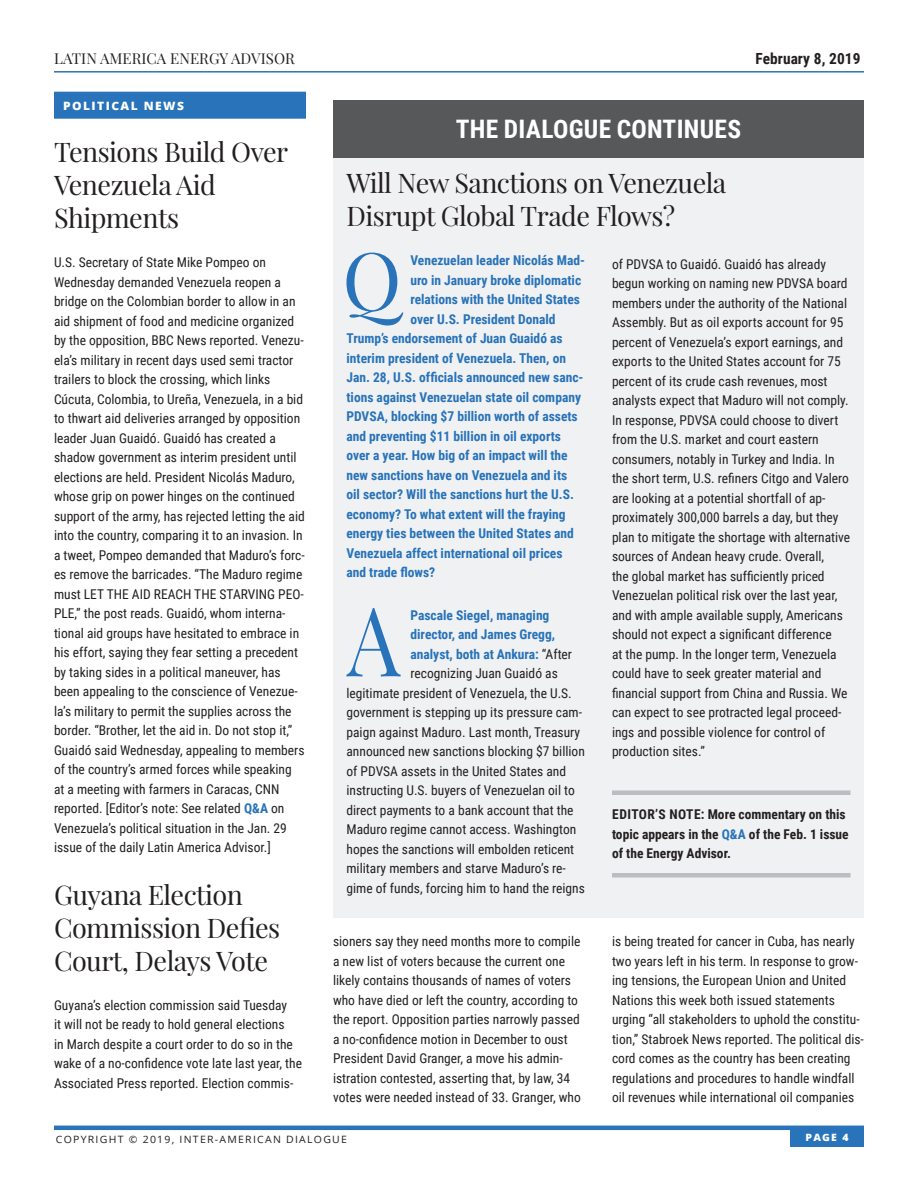
<style>
.page{position:relative;width:918px;height:1188px;background:#fff}
.page>*{position:absolute;margin:0;border:0;box-sizing:border-box;transform-origin:0 0}
.Answer_Text_-_Drop_C{font:96.15px "Playfair Display";color:#2873ba;scale:.88 1}
.Question_Text_-_Drop{font:80.1px "Playfair Display";color:#2873ba}
.Subhead_18pt{font:27px/33px "Playfair Display";letter-spacing:-.02em;color:#231f20}
.White_Section_Titles{font:700 25.5px "Roboto Condensed";letter-spacing:.01em;color:#fff}
.t1{font:700 15.3px "Roboto Condensed";letter-spacing:.005em;color:#231f20}
.t2{font:15px "Playfair Display";letter-spacing:.005em;color:#231f20}
.Answer_Text_-_Drop_C-2{font:13.5px/19.5px "Roboto Condensed";color:#231f20}
.Main_Body_Text{font:13.5px/19.5px "Roboto Condensed";color:#231f20}
.Subhead_18pt-2{font:13.5px/19.5px "Roboto Condensed";color:#231f20}
.Question_Text_-_Drop-2{font:700 13.5px "Roboto Condensed";color:#2873ba}
.Editors_Note{font:700 13.5px/19.5px "Roboto Condensed";color:#231f20}
.Answer_Text_-_Drop_C-3{font:700 13.5px "Roboto Condensed";color:#2873ba}
.Sections_-_with_Ener{font:800 11.55px "Open Sans";letter-spacing:.12em;color:#fff;scale:1.04 1}
.t3{font:10.05px "Open Sans";letter-spacing:.12em;color:#231f20;scale:1.04 1}
.t4{font:800 10.05px "Open Sans";color:#fff;scale:1.04 1}
.s1{font-weight:700;color:#2873ba}
.s2{font-weight:400;color:#231f20}
.s3{color:#2873ba}
</style>
<div class="page">
<hr style="left:54px;top:1126px;width:810px;height:4px;background:#2873ba">
<div style="left:790px;top:1129px;width:74px;height:18px;background:#2873ba"></div>
<hr style="left:54px;top:71px;width:810px;height:2px;background:#2873ba">
<div style="left:54px;top:92px;width:252px;height:27px;background:#2873ba"></div>
<div style="left:333px;top:151px;width:531px;height:767px;background:#f0f1f2"></div>
<div style="left:612px;top:790px;width:238px;height:5px;background:#bcbdc0"></div>
<div style="left:612px;top:873px;width:238px;height:5px;background:#bcbdc0"></div>
<div style="left:333px;top:100px;width:531px;height:58px;background:#57585a"></div>
<p class="t2" style="left:54px;top:49px;width:242px">LATIN AMERICA ENERGY ADVISOR</p>
<p class="t1" style="left:755px;top:47px;width:107px">February 8, 2019</p>
<p class="Sections_-_with_Ener" style="left:63px;top:97px;width:118px">POLITICAL NEWS</p>
<p class="Subhead_18pt" style="left:54px;top:135px;width:236px">Tensions Build Over<br>Venezuela Aid<br>Shipments</p>
<p class="Main_Body_Text" style="left:54px;top:252px;width:252px">U.S. Secretary of State Mike Pompeo on Wednesday demanded Venezuela reopen a bridge on the Colombian border to allow in an aid shipment of food and medicine organized by the opposition, BBC News reported. Venezu&shy;ela’s military in recent days used semi tractor trailers to block the crossing, which links Cúcuta, Colombia, to Ureña, Venezuela, in a bid to thwart aid deliveries arranged by opposition leader Juan Guaidó. Guaidó has created a shadow government as interim president until elections are held. President Nicolás Maduro, whose grip on power hinges on the continued support of the army, has rejected letting the aid into the country, comparing it to an invasion. In a tweet, Pompeo demanded that Maduro’s forc&shy;es remove the barricades. “The Maduro regime must LET THE AID REACH THE STARVING PEO-PLE,” the post reads. Guaidó, whom interna&shy;tional aid groups have hesitated to embrace in his effort, saying they fear setting a precedent by taking sides in a political maneuver, has been appealing to the conscience of Venezue&shy;la’s military to permit the supplies across the border. “Brother, let the aid in. Do not stop it,” Guaidó said Wednesday, appealing to members of the country’s armed forces while speaking at a meeting with farmers in Caracas, CNN reported. [Editor’s note: See related <span class="s1">Q&amp;A</span> on Venezuela’s political situation in the Jan. 29 issue of the daily Latin America Advisor.]</p>
<p class="Subhead_18pt" style="left:54px;top:878px;width:228px">Guyana Election<br>Commission Defies<br>Court, Delays Vote</p>
<p class="Subhead_18pt-2" style="left:54px;top:995px;width:250px">Guyana’s election commission said Tuesday<br>it will not be ready to hold general elections<br>in March despite a court order to do so in the wake of a no-confidence vote late last year, the Associated Press reported. Election commis-</p>
<p class="White_Section_Titles" style="left:456px;top:111px;width:287px">THE DIALOGUE CONTINUES</p>
<p class="Subhead_18pt" style="left:346px;top:167px;width:381px">Will New Sanctions on Venezuela<br>Disrupt Global Trade Flows?</p>
<p class="Question_Text_-_Drop" style="left:342px;top:230px;width:61px">Q</p>
<p class="Question_Text_-_Drop-2" style="left:410px;top:251px;width:176px">Venezuelan leader Nicolás Mad-</p>
<p class="Answer_Text_-_Drop_C-2" style="left:612px;top:253px;width:240px">of PDVSA to Guaidó. Guaidó has already begun working on naming new PDVSA board members under the authority of the National Assembly. But as oil exports account for 95 percent of Venezuela’s export earnings, and exports to the United States account for 75 percent of its crude cash revenues, most analysts expect that Maduro will not comply.<br>In response, PDVSA could choose to divert from the U.S. market and court eastern consumers, notably in Turkey and India. In the short term, U.S. refiners Citgo and Valero are looking at a potential shortfall of ap&shy;proximately 300,000 barrels a day, but they plan to mitigate the shortage with alternative sources of Andean heavy crude. Overall,<br>the global market has sufficiently priced Venezuelan political risk over the last year, and with ample available supply, Americans should not expect a significant difference<br>at the pump. In the longer term, Venezuela could have to seek greater material and financial support from China and Russia. We can expect to see protracted legal proceed&shy;ings and possible violence for control of production sites.”</p>
<p class="Question_Text_-_Drop-2" style="left:410px;top:271px;width:172px">uro in January broke diplomatic</p>
<p class="Question_Text_-_Drop-2" style="left:410px;top:290px;width:171px">relations with the United States</p>
<p class="Question_Text_-_Drop-2" style="left:410px;top:310px;width:147px">over U.S. President Donald</p>
<p class="Question_Text_-_Drop-2" style="left:346px;top:329px;width:218px">Trump’s endorsement of Juan Guaidó as</p>
<p class="Question_Text_-_Drop-2" style="left:346px;top:349px;width:221px">interim president of Venezuela. Then, on</p>
<p class="Question_Text_-_Drop-2" style="left:346px;top:368px;width:238px">Jan. 28, U.S. officials announced new sanc-</p>
<p class="Question_Text_-_Drop-2" style="left:346px;top:388px;width:236px">tions against Venezuelan state oil company</p>
<p class="Question_Text_-_Drop-2" style="left:346px;top:407px;width:233px">PDVSA, blocking $7 billion worth of assets</p>
<p class="Question_Text_-_Drop-2" style="left:346px;top:427px;width:216px">and preventing $11 billion in oil exports</p>
<p class="Question_Text_-_Drop-2" style="left:346px;top:446px;width:223px">over a year. How big of an impact will the</p>
<p class="Question_Text_-_Drop-2" style="left:346px;top:466px;width:222px">new sanctions have on Venezuela and its</p>
<p class="Question_Text_-_Drop-2" style="left:346px;top:485px;width:229px">oil sector? Will the sanctions hurt the U.S.</p>
<p class="Question_Text_-_Drop-2" style="left:346px;top:505px;width:221px">economy? To what extent will the fraying</p>
<p class="Question_Text_-_Drop-2" style="left:346px;top:524px;width:229px">energy ties between the United States and</p>
<p class="Question_Text_-_Drop-2" style="left:346px;top:544px;width:218px">Venezuela affect international oil prices</p>
<p class="Question_Text_-_Drop-2" style="left:346px;top:563px;width:90px">and trade flows?</p>
<p class="Answer_Text_-_Drop_C" style="left:347px;top:580px;width:62px">A</p>
<p class="Answer_Text_-_Drop_C-3" style="left:411px;top:605px;width:140px">Pascale Siegel, managing</p>
<p class="Answer_Text_-_Drop_C-3" style="left:411px;top:625px;width:146px">director, and James Gregg,</p>
<p class="Answer_Text_-_Drop_C-3" style="left:411px;top:644px;width:163px">analyst, both at Ankura: <span class="s2">“After</span></p>
<p class="Answer_Text_-_Drop_C-2" style="left:411px;top:663px;width:149px">recognizing Juan Guaidó as</p>
<p class="Answer_Text_-_Drop_C-2" style="left:346px;top:682px;width:227px">legitimate president of Venezuela, the U.S.</p>
<p class="Answer_Text_-_Drop_C-2" style="left:346px;top:702px;width:237px">government is stepping up its pressure cam-</p>
<p class="Answer_Text_-_Drop_C-2" style="left:346px;top:721px;width:235px">paign against Maduro. Last month, Treasury</p>
<p class="Answer_Text_-_Drop_C-2" style="left:346px;top:741px;width:240px">announced new sanctions blocking $7 billion</p>
<p class="Answer_Text_-_Drop_C-2" style="left:346px;top:760px;width:221px">of PDVSA assets in the United States and</p>
<p class="Answer_Text_-_Drop_C-2" style="left:346px;top:780px;width:230px">instructing U.S. buyers of Venezuelan oil to</p>
<p class="Answer_Text_-_Drop_C-2" style="left:346px;top:799px;width:229px">direct payments to a bank account that the</p>
<p class="Answer_Text_-_Drop_C-2" style="left:346px;top:819px;width:231px">Maduro regime cannot access. Washington</p>
<p class="Answer_Text_-_Drop_C-2" style="left:346px;top:838px;width:229px">hopes the sanctions will embolden reticent</p>
<p class="Answer_Text_-_Drop_C-2" style="left:346px;top:858px;width:221px">military members and starve Maduro’s re-</p>
<p class="Answer_Text_-_Drop_C-2" style="left:346px;top:877px;width:240px">gime of funds, forcing him to hand the reigns</p>
<p class="Editors_Note" style="left:612px;top:804px;width:238px">EDITOR’S NOTE: More commentary on this topic appears in the <span class="s3">Q&amp;A</span> of the Feb. 1 issue of the Energy Advisor.</p>
<p class="Subhead_18pt-2" style="left:333px;top:931px;width:249px">sioners say they need months more to compile a new list of voters because the current one likely contains thousands of names of voters who have died or left the country, according to the report. Opposition parties narrowly passed a no-confidence motion in December to oust President David Granger, a move his admin&shy;istration contested, asserting that, by law, 34 votes were needed instead of 33. Granger, who</p>
<p class="Subhead_18pt-2" style="left:612px;top:931px;width:253px">is being treated for cancer in Cuba, has nearly two years left in his term. In response to grow&shy;ing tensions, the European Union and United Nations this week both issued statements urging “all stakeholders to uphold the constitu&shy;tion,” Stabroek News reported. The political dis&shy;cord comes as the country has been creating regulations and procedures to handle windfall oil revenues while international oil companies</p>
<p class="t3" style="left:56px;top:1132px;width:281px">COPYRIGHT © 2019, INTER-AMERICAN DIALOGUE</p>
<p class="t4" style="left:806px;top:1129px;width:43px">PAGE 4</p>
</div>
